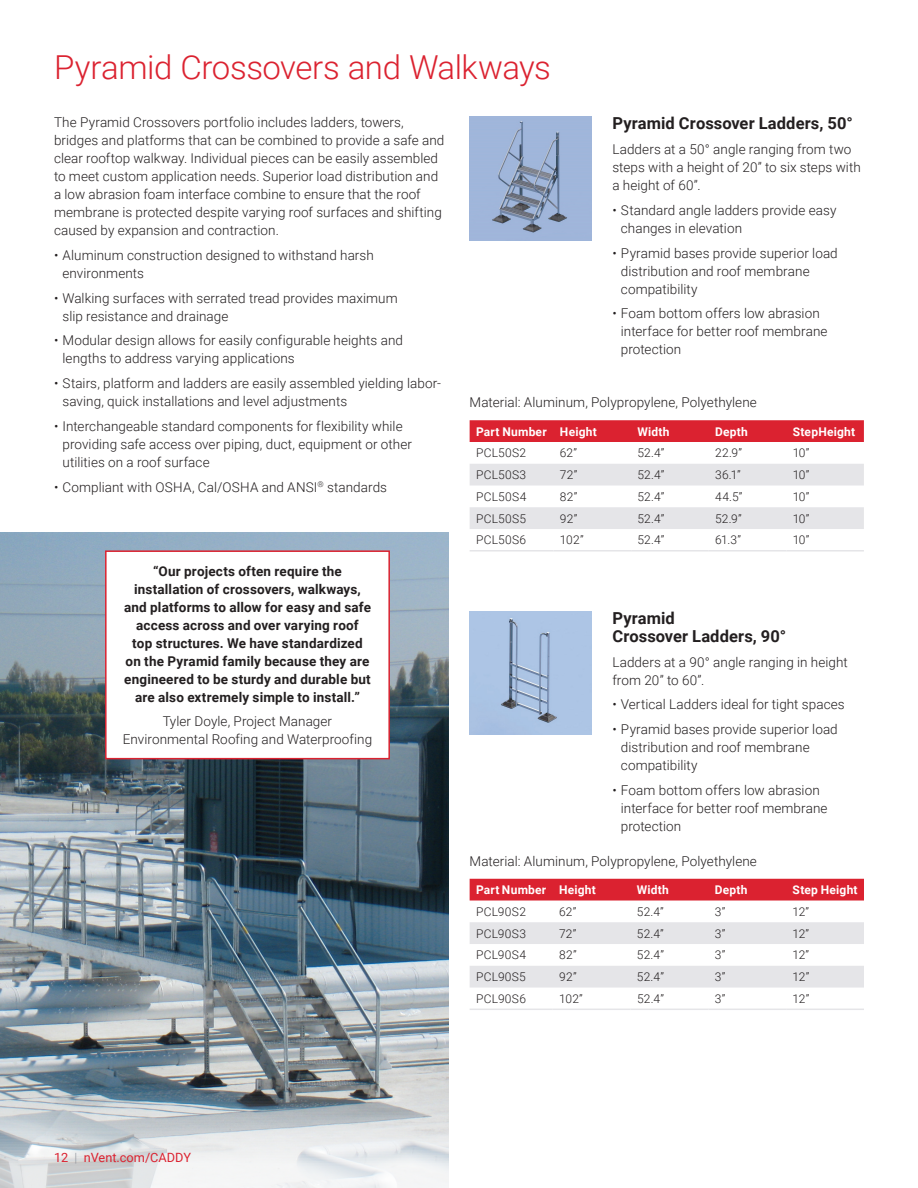
<style>
.page{position:relative;width:918px;height:1188px;background:#fff}
.page>*{position:absolute;margin:0;border:0;box-sizing:border-box;transform-origin:0 0}
.t1{font:300 33px "Roboto";letter-spacing:-.015em;color:#db2230}
.t2{font:700 16.5px/18px "Roboto";letter-spacing:.005em;color:#231f20}
.t3{font:300 13.5px/18px "Roboto";letter-spacing:.005em;color:#231f20}
.t4{font:700 13.5px/18px "Roboto";letter-spacing:.015em;color:#231f20;text-align:center}
.t5{font:12.75px "Roboto";color:#db2230}
.t6{font:300 12px "Roboto";letter-spacing:.02em;color:#231f20}
.t7{font:700 12px "Roboto";letter-spacing:.02em;color:#fff}
.s1{font-weight:300;color:#8f959e}
</style>
<div class="page">
<img style="left:0;top:533px;width:448px;height:655px">
<img style="left:470px;top:117px;width:121px;height:123px">
<div style="left:470px;top:420px;width:394px;height:22px;background:#db2230"></div>
<svg style="left:470px;top:464px;width:394px;height:65px"></svg>
<hr style="left:470px;top:550px;width:84px;height:2px;background:#e5e5e8">
<hr style="left:554px;top:550px;width:77px;height:2px;background:#e5e5e8">
<hr style="left:631px;top:550px;width:78px;height:2px;background:#e5e5e8">
<hr style="left:709px;top:550px;width:77px;height:2px;background:#e5e5e8">
<hr style="left:786px;top:550px;width:78px;height:2px;background:#e5e5e8">
<img style="left:470px;top:611px;width:121px;height:124px">
<div style="left:470px;top:879px;width:394px;height:22px;background:#db2230"></div>
<svg style="left:470px;top:922px;width:394px;height:66px"></svg>
<hr style="left:470px;top:1009px;width:83px;height:1px;background:#e5e5e8">
<hr style="left:553px;top:1009px;width:78px;height:1px;background:#e5e5e8">
<hr style="left:631px;top:1009px;width:77px;height:1px;background:#e5e5e8">
<hr style="left:708px;top:1009px;width:78px;height:1px;background:#e5e5e8">
<hr style="left:786px;top:1009px;width:78px;height:1px;background:#e5e5e8">
<div style="left:105px;top:550px;width:285px;height:209px;background:#fff;border:2px solid #db2230"></div>
<h1 class="t1" style="left:54px;top:44px;width:498px">Pyramid Crossovers and Walkways</h1>
<p class="t3" style="left:54px;top:113px;width:392px">The Pyramid Crossovers portfolio includes ladders, towers, bridges and platforms that can be combined to provide a safe and clear rooftop walkway. Individual pieces can be easily assembled to meet custom application needs. Superior load distribution and a low abrasion foam interface combine to ensure that the roof membrane is protected despite varying roof surfaces and shifting caused by expansion and contraction.</p>
<p class="t3" style="left:63px;top:246px;width:313px;text-indent:-9px">• Aluminum construction designed to withstand harsh environments</p>
<p class="t3" style="left:63px;top:288px;width:337px;text-indent:-9px">• Walking surfaces with serrated tread provides maximum slip resistance and drainage</p>
<p class="t3" style="left:63px;top:331px;width:342px;text-indent:-9px">• Modular design allows for easily configurable heights and lengths to address varying applications</p>
<p class="t3" style="left:63px;top:374px;width:380px;text-indent:-9px">• Stairs, platform and ladders are easily assembled yielding labor&shy;saving, quick installations and level adjustments</p>
<p class="t3" style="left:63px;top:417px;width:351px;text-indent:-9px">• Interchangeable standard components for flexibility while providing safe access over piping, duct, equipment or other utilities on a roof surface</p>
<p class="t3" style="left:54px;top:477px;width:335px">• Compliant with OSHA, Cal/OSHA and ANSI<sup>®</sup> standards</p>
<p class="t4" style="left:124px;top:561px;width:248px">“Our projects often require the installation of crossovers, walkways, and platforms to allow for easy and safe access across and over varying roof<br>top structures. We have standardized on the Pyramid family because they are engineered to be sturdy and durable but are also extremely simple to install.”</p>
<p class="t3" style="left:123px;top:712px;width:251px;text-align:center">Tyler Doyle, Project Manager<br>Environmental Roofing and Waterproofing</p>
<p class="t2" style="left:612px;top:114px;width:242px">Pyramid Crossover Ladders, 50°</p>
<p class="t3" style="left:612px;top:140px;width:250px">Ladders at a 50° angle ranging from two steps with a height of 20” to six steps with a height of 60”.</p>
<p class="t3" style="left:621px;top:201px;width:217px;text-indent:-9px">• Standard angle ladders provide easy changes in elevation</p>
<p class="t3" style="left:621px;top:243px;width:218px;text-indent:-9px">• Pyramid bases provide superior load distribution and roof membrane compatibility</p>
<p class="t3" style="left:621px;top:304px;width:208px;text-indent:-9px">• Foam bottom offers low abrasion interface for better roof membrane protection</p>
<p class="t3" style="left:470px;top:393px;width:289px">Material: Aluminum, Polypropylene, Polyethylene</p>
<p class="t7" style="left:476px;top:423px;width:122px">Part Number Height</p>
<p class="t7" style="left:638px;top:423px;width:34px">Width</p>
<p class="t7" style="left:715px;top:423px;width:34px">Depth</p>
<p class="t7" style="left:793px;top:423px;width:64px">StepHeight</p>
<p class="t6" style="left:476px;top:445px;width:52px">PCL50S2</p>
<p class="t6" style="left:560px;top:445px;width:19px">62”</p>
<p class="t6" style="left:638px;top:445px;width:28px">52.4”</p>
<p class="t6" style="left:715px;top:445px;width:28px">22.9”</p>
<p class="t6" style="left:793px;top:445px;width:18px">10”</p>
<p class="t6" style="left:476px;top:466px;width:52px">PCL50S3</p>
<p class="t6" style="left:560px;top:466px;width:19px">72”</p>
<p class="t6" style="left:638px;top:466px;width:28px">52.4”</p>
<p class="t6" style="left:715px;top:466px;width:27px">36.1”</p>
<p class="t6" style="left:793px;top:466px;width:18px">10”</p>
<p class="t6" style="left:476px;top:488px;width:52px">PCL50S4</p>
<p class="t6" style="left:560px;top:488px;width:19px">82”</p>
<p class="t6" style="left:638px;top:488px;width:28px">52.4”</p>
<p class="t6" style="left:715px;top:488px;width:29px">44.5”</p>
<p class="t6" style="left:793px;top:488px;width:18px">10”</p>
<p class="t6" style="left:476px;top:510px;width:52px">PCL50S5</p>
<p class="t6" style="left:560px;top:510px;width:19px">92”</p>
<p class="t6" style="left:638px;top:510px;width:28px">52.4”</p>
<p class="t6" style="left:715px;top:510px;width:28px">52.9”</p>
<p class="t6" style="left:793px;top:510px;width:18px">10”</p>
<p class="t6" style="left:476px;top:532px;width:52px">PCL50S6</p>
<p class="t6" style="left:560px;top:532px;width:25px">102”</p>
<p class="t6" style="left:638px;top:532px;width:28px">52.4”</p>
<p class="t6" style="left:715px;top:532px;width:27px">61.3”</p>
<p class="t6" style="left:793px;top:532px;width:18px">10”</p>
<p class="t2" style="left:612px;top:608px;width:175px">Pyramid<br>Crossover Ladders, 90°</p>
<p class="t3" style="left:612px;top:652px;width:237px">Ladders at a 90° angle ranging in height from 20” to 60”.</p>
<p class="t3" style="left:612px;top:695px;width:234px">• Vertical Ladders ideal for tight spaces</p>
<p class="t3" style="left:621px;top:720px;width:218px;text-indent:-9px">• Pyramid bases provide superior load distribution and roof membrane compatibility</p>
<p class="t3" style="left:621px;top:781px;width:208px;text-indent:-9px">• Foam bottom offers low abrasion interface for better roof membrane protection</p>
<p class="t3" style="left:470px;top:852px;width:289px">Material: Aluminum, Polypropylene, Polyethylene</p>
<p class="t7" style="left:476px;top:881px;width:121px">Part Number Height</p>
<p class="t7" style="left:637px;top:881px;width:34px">Width</p>
<p class="t7" style="left:715px;top:881px;width:34px">Depth</p>
<p class="t7" style="left:793px;top:881px;width:67px">Step Height</p>
<p class="t6" style="left:476px;top:903px;width:52px">PCL90S2</p>
<p class="t6" style="left:559px;top:903px;width:19px">62”</p>
<p class="t6" style="left:637px;top:903px;width:28px">52.4”</p>
<p class="t6" style="left:715px;top:903px;width:12px">3”</p>
<p class="t6" style="left:793px;top:903px;width:18px">12”</p>
<p class="t6" style="left:476px;top:925px;width:52px">PCL90S3</p>
<p class="t6" style="left:559px;top:925px;width:19px">72”</p>
<p class="t6" style="left:637px;top:925px;width:28px">52.4”</p>
<p class="t6" style="left:715px;top:925px;width:12px">3”</p>
<p class="t6" style="left:793px;top:925px;width:18px">12”</p>
<p class="t6" style="left:476px;top:947px;width:52px">PCL90S4</p>
<p class="t6" style="left:559px;top:947px;width:19px">82”</p>
<p class="t6" style="left:637px;top:947px;width:28px">52.4”</p>
<p class="t6" style="left:715px;top:947px;width:12px">3”</p>
<p class="t6" style="left:793px;top:947px;width:18px">12”</p>
<p class="t6" style="left:476px;top:968px;width:51px">PCL90S5</p>
<p class="t6" style="left:559px;top:968px;width:19px">92”</p>
<p class="t6" style="left:637px;top:968px;width:28px">52.4”</p>
<p class="t6" style="left:715px;top:968px;width:12px">3”</p>
<p class="t6" style="left:793px;top:968px;width:18px">12”</p>
<p class="t6" style="left:476px;top:990px;width:51px">PCL90S6</p>
<p class="t6" style="left:559px;top:990px;width:25px">102”</p>
<p class="t6" style="left:637px;top:990px;width:28px">52.4”</p>
<p class="t6" style="left:715px;top:990px;width:12px">3”</p>
<p class="t6" style="left:793px;top:990px;width:18px">12”</p>
<p class="t5" style="left:54px;top:1148px;width:139px">12 <span class="s1">|</span> nVent.com/CADDY</p>
</div>
